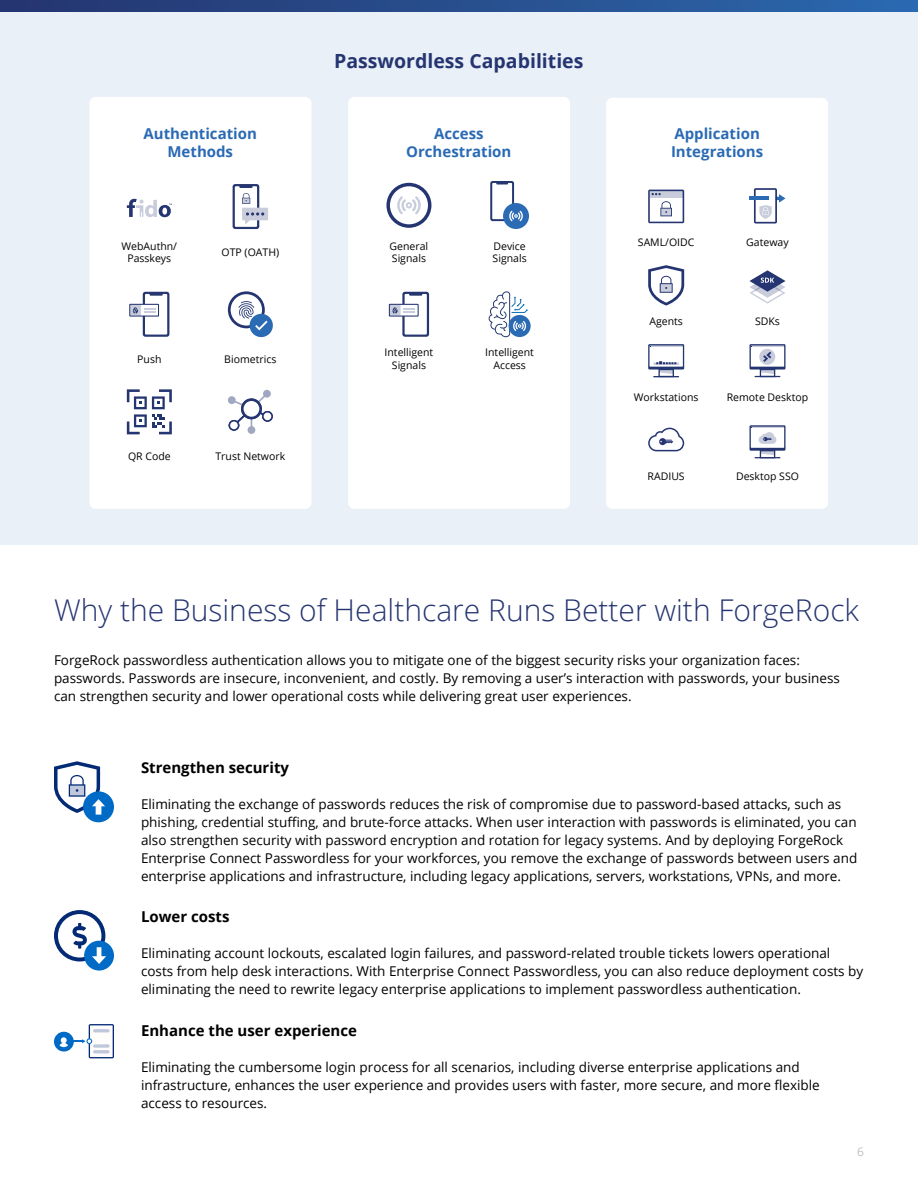
<style>
.page{position:relative;width:918px;height:1188px;background:#fff}
.page>*{position:absolute;margin:0;border:0;box-sizing:border-box;transform-origin:0 0}
.t1{font:300 30px "Open Sans";color:#253571}
.t2{font:700 19.5px "Open Sans";color:#253571}
.t3{font:700 15px/18px "Open Sans";color:#2a6ab4;text-align:center}
.t4{font:700 15px "Open Sans";color:#000}
.t5{font:13.5px/18px "Open Sans";color:#000}
.t6{font:12px "Open Sans";color:#bfc0c1}
.t7{font:10.5px/12.6px "Open Sans";color:#000;text-align:center}
</style>
<div class="page">
<div style="left:0;top:0;width:918px;height:544px;background:#eaf0f7"></div>
<svg style="left:0;top:0;width:918px;height:12px;background:#274e8e"></svg>
<div style="left:348px;top:97px;width:222px;height:412px;background:#fff;border-radius:6px"></div>
<div style="left:606px;top:98px;width:222px;height:411px;background:#fff;border-radius:6px"></div>
<div style="left:90px;top:97px;width:222px;height:412px;background:#fff;border-radius:6px"></div>
<svg style="left:127px;top:199px;width:45px;height:18px"></svg>
<svg style="left:127px;top:389px;width:45px;height:45px"></svg>
<div style="left:250px;top:314px;width:23px;height:23px;background:#2a6bb4;border-radius:50%"></div>
<svg style="left:228px;top:291px;width:40px;height:39px"></svg>
<svg style="left:233px;top:184px;width:35px;height:45px"></svg>
<svg style="left:129px;top:304px;width:30px;height:13px"></svg>
<svg style="left:130px;top:292px;width:39px;height:45px"></svg>
<svg style="left:228px;top:390px;width:45px;height:44px"></svg>
<svg style="left:389px;top:304px;width:30px;height:13px"></svg>
<svg style="left:390px;top:292px;width:39px;height:45px"></svg>
<svg style="left:750px;top:344px;width:36px;height:26px"></svg>
<div style="left:751px;top:345px;width:33px;height:22px;background:#fff"></div>
<svg style="left:755px;top:369px;width:25px;height:8px"></svg>
<svg style="left:759px;top:349px;width:16px;height:16px"></svg>
<svg style="left:763px;top:352px;width:8px;height:10px"></svg>
<hr style="left:750px;top:345px;width:35px;height:2px;background:#253571">
<svg style="left:750px;top:270px;width:36px;height:34px"></svg>
<svg style="left:648px;top:265px;width:36px;height:41px"></svg>
<svg style="left:750px;top:425px;width:36px;height:26px"></svg>
<div style="left:751px;top:427px;width:33px;height:21px;background:#fff"></div>
<svg style="left:755px;top:450px;width:25px;height:8px"></svg>
<hr style="left:750px;top:427px;width:35px;height:1px;background:#253571">
<svg style="left:759px;top:432px;width:17px;height:12px"></svg>
<hr style="left:750px;top:197px;width:19px;height:3px;background:#2a6bb4">
<svg style="left:754px;top:188px;width:32px;height:36px"></svg>
<svg style="left:648px;top:344px;width:36px;height:26px"></svg>
<div style="left:650px;top:345px;width:33px;height:22px;background:#fff"></div>
<hr style="left:649px;top:345px;width:34px;height:2px;background:#253571">
<svg style="left:653px;top:361px;width:26px;height:16px"></svg>
<svg style="left:648px;top:190px;width:36px;height:33px"></svg>
<svg style="left:648px;top:428px;width:36px;height:23px"></svg>
<svg style="left:386px;top:183px;width:45px;height:45px"></svg>
<div style="left:503px;top:203px;width:26px;height:26px;background:#2a6bb4;border-radius:50%"></div>
<svg style="left:490px;top:181px;width:34px;height:40px"></svg>
<svg style="left:509px;top:315px;width:22px;height:22px"></svg>
<svg style="left:489px;top:291px;width:39px;height:46px"></svg>
<div style="left:83px;top:791px;width:31px;height:31px;background:#006bc7;border-radius:50%"></div>
<svg style="left:54px;top:761px;width:51px;height:54px"></svg>
<div style="left:54px;top:1032px;width:20px;height:20px;background:#006bc7;border-radius:50%"></div>
<svg style="left:60px;top:1024px;width:54px;height:34px"></svg>
<div style="left:84px;top:941px;width:30px;height:30px;background:#006bc7;border-radius:50%"></div>
<svg style="left:54px;top:910px;width:52px;height:54px"></svg>
<p class="t3" style="left:144px;top:125px;width:115px">Authentication<br>Methods</p>
<p class="t7" style="left:122px;top:239px;width:57px">WebAuthn/<br>Passkeys</p>
<p class="t7" style="left:222px;top:245px;width:59px">OTP (OATH)</p>
<p class="t7" style="left:137px;top:352px;width:26px">Push</p>
<p class="t7" style="left:128px;top:450px;width:44px">QR Code</p>
<p class="t7" style="left:224px;top:352px;width:54px">Biometrics</p>
<p class="t7" style="left:215px;top:450px;width:71px">Trust Network</p>
<h2 class="t2" style="left:334px;top:47px;width:251px">Passwordless Capabilities</h2>
<p class="t3" style="left:406px;top:125px;width:107px">Access<br>Orchestration</p>
<p class="t3" style="left:671px;top:125px;width:94px;text-align:left">Application<br>Integrations</p>
<p class="t7" style="left:390px;top:239px;width:40px;text-align:left">General<br>Signals</p>
<p class="t7" style="left:493px;top:239px;width:36px;text-align:left">Device<br>Signals</p>
<p class="t7" style="left:385px;top:346px;width:50px">Intelligent<br>Signals</p>
<p class="t7" style="left:485px;top:346px;width:50px">Intelligent<br>Access</p>
<p class="t7" style="left:638px;top:236px;width:58px">SAML/OIDC</p>
<p class="t7" style="left:746px;top:236px;width:44px">Gateway</p>
<p class="t7" style="left:649px;top:314px;width:35px">Agents</p>
<p class="t7" style="left:755px;top:314px;width:26px">SDKs</p>
<p class="t7" style="left:634px;top:391px;width:66px">Workstations</p>
<p class="t7" style="left:727px;top:391px;width:83px">Remote Desktop</p>
<p class="t7" style="left:648px;top:469px;width:39px">RADIUS</p>
<p class="t7" style="left:736px;top:469px;width:64px">Desktop SSO</p>
<h1 class="t1" style="left:54px;top:590px;width:807px">Why the Business of Healthcare Runs Better with ForgeRock</h1>
<p class="t5" style="left:54px;top:651px;width:787px">ForgeRock passwordless authentication allows you to mitigate one of the biggest security risks your organization faces: passwords. Passwords are insecure, inconvenient, and costly. By removing a user’s interaction with passwords, your business can strengthen security and lower operational costs while delivering great user experiences.</p>
<p class="t4" style="left:141px;top:757px;width:150px">Strengthen security</p>
<p class="t5" style="left:141px;top:795px;width:718px">Eliminating the exchange of passwords reduces the risk of compromise due to password-based attacks, such as phishing, credential stuffing, and brute-force attacks. When user interaction with passwords is eliminated, you can also strengthen security with password encryption and rotation for legacy systems. And by deploying ForgeRock Enterprise Connect Passwordless for your workforces, you remove the exchange of passwords between users and enterprise applications and infrastructure, including legacy applications, servers, workstations, VPNs, and more.</p>
<p class="t4" style="left:141px;top:906px;width:90px">Lower costs</p>
<p class="t5" style="left:141px;top:943px;width:724px">Eliminating account lockouts, escalated login failures, and password-related trouble tickets lowers operational costs from help desk interactions. With Enterprise Connect Passwordless, you can also reduce deployment costs by eliminating the need to rewrite legacy enterprise applications to implement passwordless authentication.</p>
<p class="t4" style="left:141px;top:1020px;width:218px">Enhance the user experience</p>
<p class="t5" style="left:141px;top:1057px;width:680px">Eliminating the cumbersome login process for all scenarios, including diverse enterprise applications and infrastructure, enhances the user experience and provides users with faster, more secure, and more flexible access to resources.</p>
<p class="t6" style="left:857px;top:1143px;width:8px">6</p>
</div>
